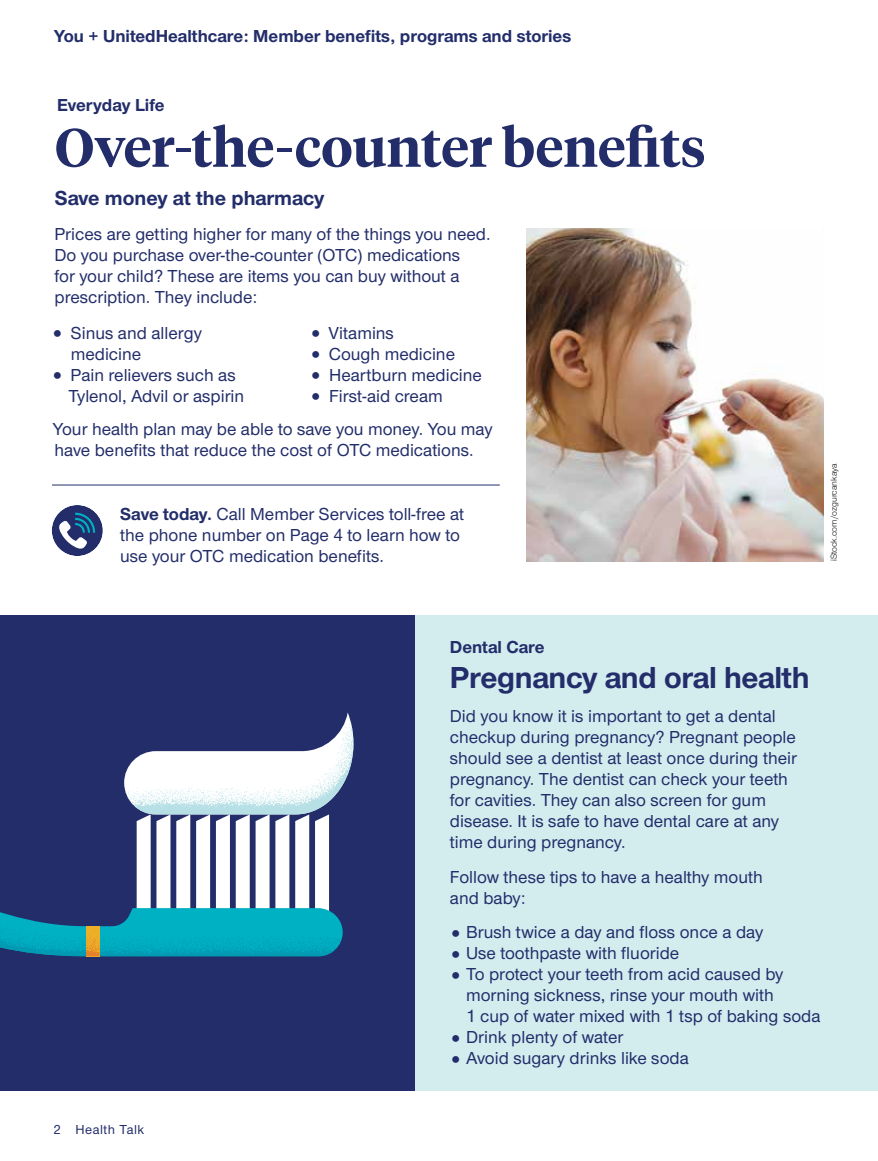
<style>
.page{position:relative;width:878px;height:1161px;background:#fff}
.page>*{position:absolute;margin:0;border:0;box-sizing:border-box;transform-origin:0 0}
.Hed_serif_primary_AM{font:600 54px "UHC Serif Headline";color:#222d6a}
.Hed_sans_primary_AMC{font:700 31.5px "UHC Sans";letter-spacing:-.01em;color:#222d6a}
.Deck_AMC{font:700 21px "UHC Sans";color:#222d6a}
.Sans_no_indent_AMC{font:500 18px/21px "UHC Sans";color:#222d6a}
.CTA_new_AMC{font:500 18px/21px "UHC Sans";color:#222d6a}
.t1{font:700 18px "UHC Sans";color:#222d6a}
.Folio_V_AMC{font:500 13.5px "UHC Sans";letter-spacing:.04em;color:#222d6a}
.Legal_language_AMC{font:9px "UHC Sans";color:#121212}
.s1{font-weight:700}
</style>
<div class="page">
<div style="left:0;top:615px;width:415px;height:476px;background:#222d6a"></div>
<svg style="left:0;top:713px;width:353px;height:243px"></svg>
<div style="left:415px;top:615px;width:463px;height:476px;background:#d3edef"></div>
<hr style="left:52px;top:485px;width:447px;height:1px;background:#222d6a">
<div style="left:52px;top:505px;width:51px;height:51px;background:#222d6a;border-radius:50%"></div>
<svg style="left:59px;top:513px;width:36px;height:36px"></svg>
<img style="left:526px;top:228px;width:298px;height:333px">
<p class="t1" style="left:54px;top:24px;width:519px">You + UnitedHealthcare: Member benefits, programs and stories</p>
<p class="t1" style="left:57px;top:93px;width:109px">Everyday Life</p>
<p class="Hed_serif_primary_AM" style="left:55px;top:110px;width:652px">Over-the-counter benefits</p>
<p class="Deck_AMC" style="left:55px;top:184px;width:271px">Save money at the pharmacy</p>
<p class="Sans_no_indent_AMC" style="left:54px;top:223px;width:437px">Prices are getting higher for many of the things you need.<br>Do you purchase over-the-counter (OTC) medications<br>for your child? These are items you can buy without a prescription. They include:</p>
<p class="Sans_no_indent_AMC" style="left:71px;top:322px;width:133px">Sinus and allergy medicine</p>
<p class="Sans_no_indent_AMC" style="left:68px;top:364px;width:177px">Pain relievers such as<br>Tylenol, Advil or aspirin</p>
<p class="Sans_no_indent_AMC" style="left:328px;top:322px;width:67px">Vitamins</p>
<p class="Sans_no_indent_AMC" style="left:329px;top:343px;width:128px">Cough medicine</p>
<p class="Sans_no_indent_AMC" style="left:329px;top:364px;width:154px">Heartburn medicine</p>
<p class="Sans_no_indent_AMC" style="left:329px;top:385px;width:115px">First-aid cream</p>
<p class="Sans_no_indent_AMC" style="left:53px;top:418px;width:441px">Your health plan may be able to save you money. You may have benefits that reduce the cost of OTC medications.</p>
<p class="CTA_new_AMC" style="left:120px;top:503px;width:345px"><span class="s1">Save today.</span> Call Member Services toll-free at the phone number on Page 4 to learn how to use your OTC medication benefits.</p>
<p class="Legal_language_AMC" style="left:827px;top:561px;width:99px;rotate:-90deg">iStock.com/ozgurcankaya</p>
<p class="Folio_V_AMC" style="left:54px;top:1120px;width:92px">2 Health Talk</p>
<p class="t1" style="left:450px;top:635px;width:96px">Dental Care</p>
<p class="Hed_sans_primary_AMC" style="left:450px;top:656px;width:361px">Pregnancy and oral health</p>
<p class="Sans_no_indent_AMC" style="left:450px;top:705px;width:348px">Did you know it is important to get a dental checkup during pregnancy? Pregnant people should see a dentist at least once during their pregnancy. The dentist can check your teeth for cavities. They can also screen for gum disease. It is safe to have dental care at any time during pregnancy.</p>
<p class="Sans_no_indent_AMC" style="left:450px;top:865px;width:314px">Follow these tips to have a healthy mouth and baby:</p>
<p class="Sans_no_indent_AMC" style="left:466px;top:921px;width:298px">Brush twice a day and floss once a day</p>
<p class="Sans_no_indent_AMC" style="left:466px;top:942px;width:214px">Use toothpaste with fluoride</p>
<p class="Sans_no_indent_AMC" style="left:466px;top:963px;width:356px">To protect your teeth from acid caused by morning sickness, rinse your mouth with<br>1 cup of water mixed with 1 tsp of baking soda</p>
<p class="Sans_no_indent_AMC" style="left:466px;top:1026px;width:159px">Drink plenty of water</p>
<p class="Sans_no_indent_AMC" style="left:466px;top:1047px;width:224px">Avoid sugary drinks like soda</p>
</div>
